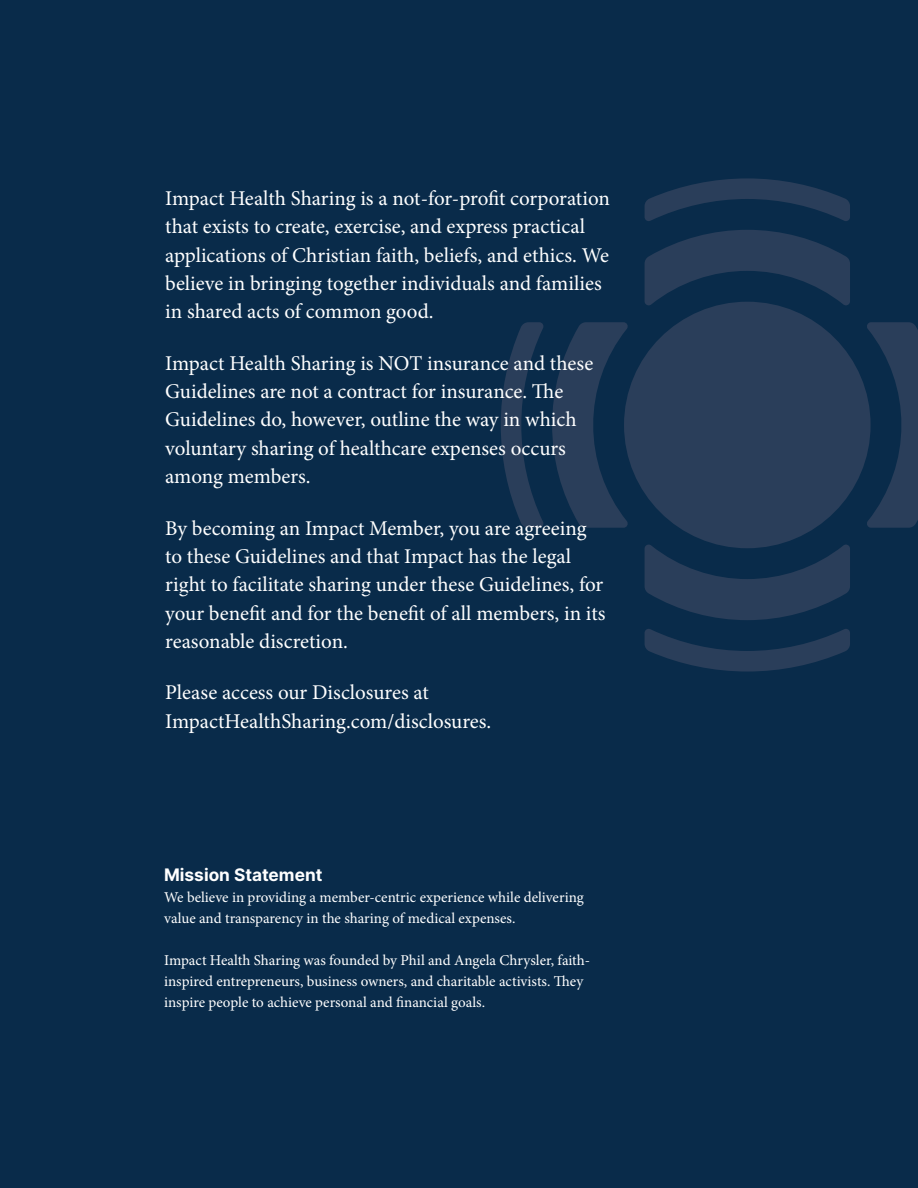
<style>
.page{position:relative;width:918px;height:1188px;background:#092b4a}
.page>*{position:absolute;margin:0;border:0;box-sizing:border-box;transform-origin:0 0}
.t1{font:21px/28.5px "Minion Pro";color:#fff}
.t2{font:17.25px "Inter";color:#fff}
.t3{font:15px/21px "Minion Pro";color:#fff}
</style>
<div class="page">
<svg style="left:501px;top:178px;width:417px;height:494px"></svg>
<hr style="left:164px;top:593px;width:456px;height:1px;background:#092b4a">
<p class="t1" style="left:165px;top:184px;width:446px">Impact Health Sharing is a not-for-profit corporation that exists to create, exercise, and express practical applications of Christian faith, beliefs, and ethics. We believe in bringing together individuals and families in shared acts of common good.</p>
<p class="t1" style="left:165px;top:349px;width:430px">Impact Health Sharing is NOT insurance and these Guidelines are not a contract for insurance. The Guidelines do, however, outline the way in which voluntary sharing of healthcare expenses occurs among members.</p>
<p class="t1" style="left:165px;top:514px;width:442px">By becoming an Impact Member, you are agreeing to these Guidelines and that Impact has the legal right to facilitate sharing under these Guidelines, for your benefit and for the benefit of all members, in its reasonable discretion.</p>
<p class="t1" style="left:165px;top:679px;width:328px">Please access our Disclosures at<br>ImpactHealthSharing.com/disclosures.</p>
<p class="t2" style="left:164px;top:862px;width:160px">Mission Statement</p>
<p class="t3" style="left:164px;top:886px;width:421px;line-height:21.6px">We believe in providing a member-centric experience while delivering value and transparency in the sharing of medical expenses.</p>
<p class="t3" style="left:164px;top:950px;width:428px">Impact Health Sharing was founded by Phil and Angela Chrysler, faith&shy;inspired entrepreneurs, business owners, and charitable activists. They inspire people to achieve personal and financial goals.</p>
</div>
